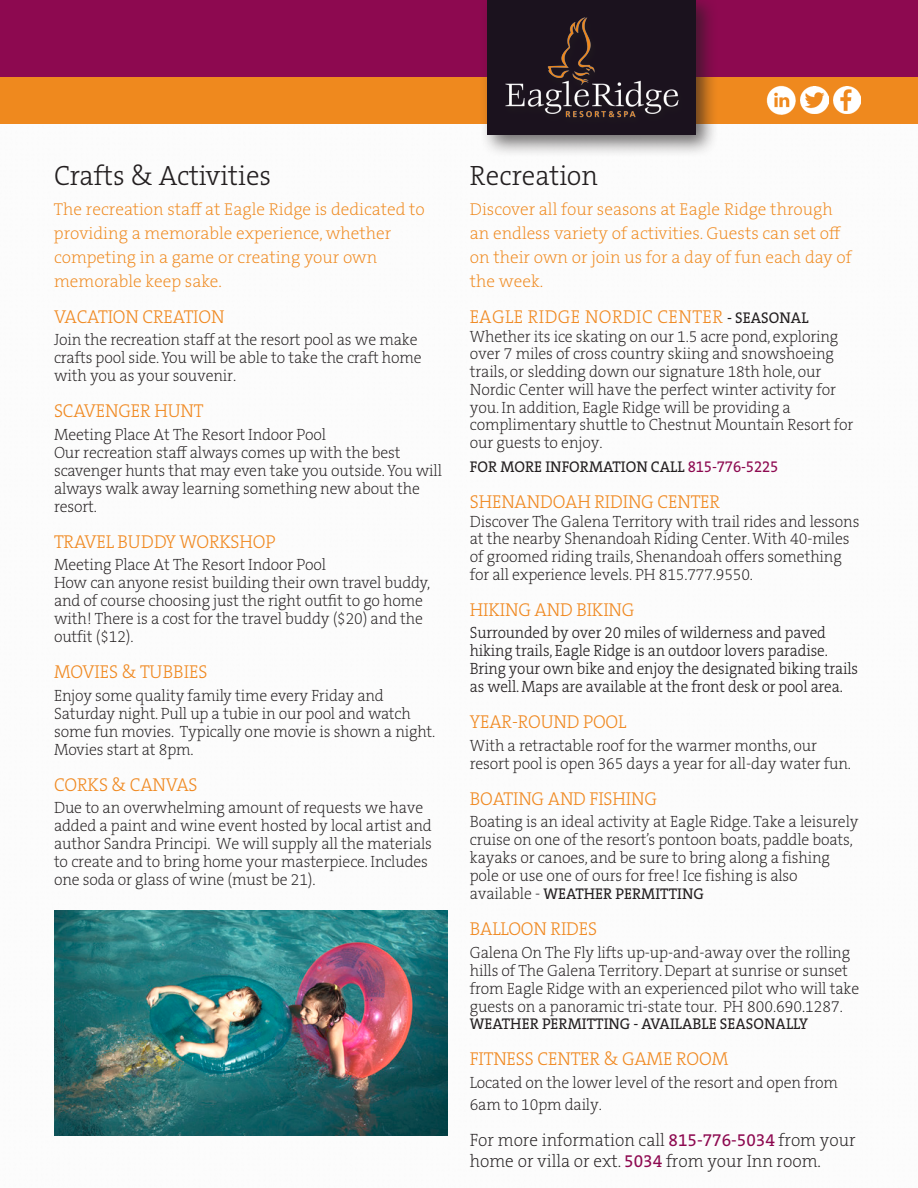
<style>
.page{position:relative;width:918px;height:1188px;background:#fff}
.page>*{position:absolute;margin:0;border:0;box-sizing:border-box;transform-origin:0 0}
.Paragraph_Style_1{font:300 28.05px "The Serif B W3";color:#231f20;scale:.96 1}
.Paragraph_Style_1-2{font:300 18.75px "The Serif B W3";letter-spacing:-.01em;color:#f08921;scale:.96 1}
.Paragraph_Style_1-3{font:300 18.75px "The Serif B W3";letter-spacing:.025em;color:#f08921;scale:.96 1}
.t1{font:200 18px/21px "The Serif B W2";color:#231f20;scale:.96 1}
.Paragraph_Style_1-4{font:200 17.25px/24px "The Serif B W2";color:#ef891e}
.Paragraph_Style_1-5{font:200 16.35px/18px "The Serif B W2";letter-spacing:-.01em;color:#231f20;scale:.96 1}
.t2{font:300 16.35px/18px "The Serif B W3";letter-spacing:-.01em;color:#231f20;scale:.93 1}
.t3{font:15.6px "The Serif B W5 Plain";letter-spacing:.005em;color:#231f20;scale:.96 1}
.s1{font-family:"The Serif B W5 Plain";font-weight:400;font-size:15.6px;color:#231f20}
.s2{color:#8d0950}
.s3{font-family:"The Serif B W2";font-weight:200;font-size:16.35px}
.s4{font-family:"The Serif B W5 Plain";font-weight:400;color:#8d0950}
</style>
<div class="page">
<div style="left:0;top:0;width:918px;height:80px;background:#8d0950"></div>
<div style="left:0;top:77px;width:918px;height:47px;background:#ef891e"></div>
<div style="left:480px;top:0;width:239px;height:158px;background:#231f20;opacity:.66"></div>
<div style="left:488px;top:0;width:208px;height:135px;background:#1b121e"></div>
<img style="left:506px;top:18px;width:172px;height:99px">
<img style="left:800px;top:86px;width:28px;height:27px">
<img style="left:766px;top:85px;width:30px;height:30px">
<img style="left:833px;top:86px;width:27px;height:27px">
<img style="left:54px;top:911px;width:393px;height:225px">
<p class="Paragraph_Style_1" style="left:54px;top:158px;width:228px">Crafts &amp; Activities</p>
<p class="Paragraph_Style_1-4" style="left:54px;top:197px;width:372px">The recreation staff at Eagle Ridge is dedicated to providing a memorable experience, whether competing in a game or creating your own memorable keep sake.</p>
<p class="Paragraph_Style_1-2" style="left:54px;top:305px;width:179px">VACATION CREATION</p>
<p class="Paragraph_Style_1-5" style="left:54px;top:331px;width:385px">Join the recreation staff at the resort pool as we make crafts pool side. You will be able to take the craft home with you as your souvenir.</p>
<p class="Paragraph_Style_1-2" style="left:54px;top:399px;width:157px">SCAVENGER HUNT</p>
<p class="Paragraph_Style_1-5" style="left:54px;top:426px;width:406px">Meeting Place At The Resort Indoor Pool<br>Our recreation staff always comes up with the best scavenger hunts that may even take you outside.You will always walk away learning something new about the resort.</p>
<p class="Paragraph_Style_1-2" style="left:54px;top:530px;width:232px">TRAVEL BUDDY WORKSHOP</p>
<p class="Paragraph_Style_1-5" style="left:54px;top:556px;width:393px">Meeting Place At The Resort Indoor Pool<br>How can anyone resist building their own travel buddy, and of course choosing just the right outfit to go home with! There is a cost for the travel buddy ($20) and the outfit ($12).</p>
<p class="Paragraph_Style_1-2" style="left:54px;top:660px;width:162px">MOVIES &amp; TUBBIES</p>
<p class="Paragraph_Style_1-5" style="left:54px;top:687px;width:399px">Enjoy some quality family time every Friday and Saturday night. Pull up a tubie in our pool and watch some fun movies. Typically one movie is shown a night.<br>Movies start at 8pm.</p>
<p class="Paragraph_Style_1-2" style="left:54px;top:773px;width:151px">CORKS &amp; CANVAS</p>
<p class="Paragraph_Style_1-5" style="left:54px;top:799px;width:395px">Due to an overwhelming amount of requests we have added a paint and wine event hosted by local artist and author Sandra Principi. We will supply all the materials to create and to bring home your masterpiece. Includes one soda or glass of wine (must be 21).</p>
<p class="Paragraph_Style_1" style="left:470px;top:158px;width:135px">Recreation</p>
<p class="Paragraph_Style_1-4" style="left:470px;top:197px;width:384px">Discover all four seasons at Eagle Ridge through an endless variety of activities. Guests can set off on their own or join us for a day of fun each day of the week.</p>
<p class="Paragraph_Style_1-3" style="left:470px;top:305px;width:354px">EAGLE RIDGE NORDIC CENTER <span class="s1">- SEASONAL</span></p>
<p class="Paragraph_Style_1-5" style="left:470px;top:327px;width:401px">Whether its ice skating on our 1.5 acre pond, exploring over 7 miles of cross country skiing and snowshoeing trails, or sledding down our signature 18th hole,our Nordic Center will have the perfect winter activity for you. In addition, Eagle Ridge will be providing a complimentary shuttle to Chestnut Mountain Resort for our guests to enjoy.</p>
<p class="t3" style="left:470px;top:457px;width:323px">FOR MORE INFORMATION CALL <span class="s2">815-776-5225</span></p>
<p class="Paragraph_Style_1-2" style="left:470px;top:490px;width:262px">SHENANDOAH RIDING CENTER</p>
<p class="Paragraph_Style_1-5" style="left:470px;top:512px;width:407px">Discover The Galena Territory with trail rides and lessons at the nearby Shenandoah Riding Center.With 40-miles of groomed riding trails, Shenandoah offers something for all experience levels. PH 815.777.9550.</p>
<p class="Paragraph_Style_1-2" style="left:470px;top:597px;width:173px">HIKING AND BIKING</p>
<p class="t2" style="left:470px;top:624px;width:419px">Surrounded by over 20 miles of wilderness and paved hiking trails, Eagle Ridge is an outdoor lovers paradise.<br>Bring your own bike and enjoy the designated biking trails as well. Maps are available at the front desk or pool area.</p>
<p class="Paragraph_Style_1-2" style="left:470px;top:710px;width:165px">YEAR-ROUND POOL</p>
<p class="Paragraph_Style_1-5" style="left:470px;top:736px;width:399px">With a retractable roof for the warmer months,our resort pool is open 365 days a year for all-day water fun.</p>
<p class="Paragraph_Style_1-2" style="left:470px;top:786px;width:196px">BOATING AND FISHING</p>
<p class="Paragraph_Style_1-5" style="left:470px;top:813px;width:407px">Boating is an ideal activity at Eagle Ridge. Take a leisurely cruise on one of the resort’s pontoon boats,paddle boats, kayaks or canoes, and be sure to bring along a fishing pole or use one of ours for free! Ice fishing is also</p>
<p class="t3" style="left:470px;top:884px;width:245px"><span class="s3">available -</span> WEATHER PERMITTING</p>
<p class="Paragraph_Style_1-2" style="left:470px;top:917px;width:134px">BALLOON RIDES</p>
<p class="Paragraph_Style_1-5" style="left:470px;top:943px;width:407px">Galena On The Fly lifts up-up-and-away over the rolling hills of The Galena Territory. Depart at sunrise or sunset from Eagle Ridge with an experienced pilot who will take guests on a panoramic tri-state tour. PH 800.690.1287.</p>
<p class="t3" style="left:470px;top:1014px;width:354px">WEATHER PERMITTING - AVAILABLE SEASONALLY</p>
<p class="Paragraph_Style_1-2" style="left:470px;top:1047px;width:271px">FITNESS CENTER &amp; GAME ROOM</p>
<p class="Paragraph_Style_1-5" style="left:470px;top:1071px;width:385px;line-height:22.5px">Located on the lower level of the resort and open from<br>6am to 10pm daily.</p>
<p class="t1" style="left:470px;top:1130px;width:403px">For more information call <span class="s4">815-776-5034</span> from your home or villa or ext. <span class="s4">5034</span> from your Inn room.</p>
</div>
